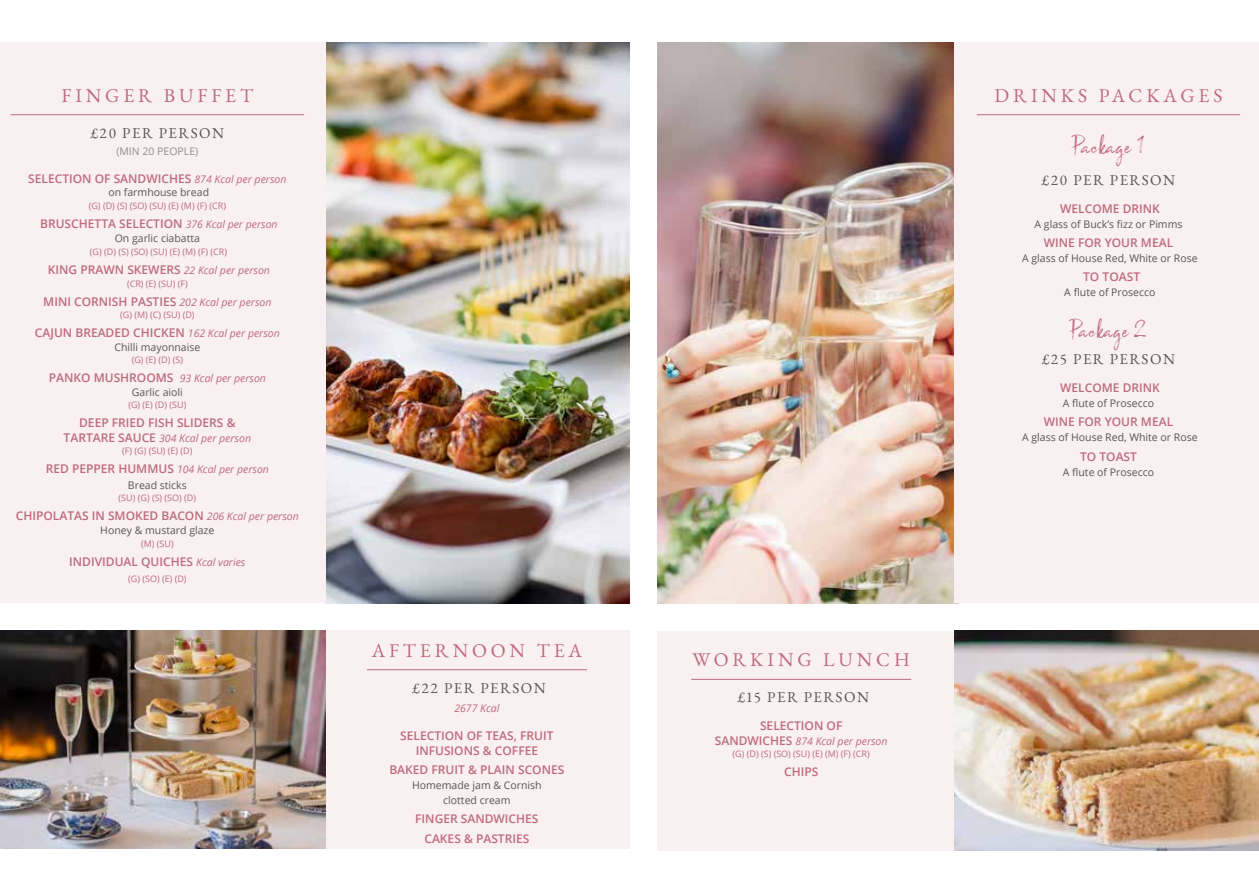
<style>
.page{position:relative;width:1259px;height:893px;background:#fff}
.page>*{position:absolute;margin:0;border:0;box-sizing:border-box;transform-origin:0 0}
.t1{font:30px "Broadcast Matter";color:#be6b7c}
.t2{font:19.5px "EB Garamond";letter-spacing:.2em;color:#be6b7c}
.t3{font:15px "EB Garamond";letter-spacing:.1em;color:#575756}
.t4{font:600 12px/15px "Open Sans";color:#be6b7c;text-align:center}
.t5{font:10.5px/15px "Open Sans";color:#575756;text-align:center}
.t6{font:italic 10.5px/13.5px "Open Sans";color:#be6b7c;text-align:center}
.t7{font:10.5px "Open Sans";color:#909090}
.t8{font:9px "Open Sans";color:#be6b7c}
.s1{font-weight:400;font-style:italic;font-size:10.5px}
.s2{font-weight:600;font-style:normal;font-size:12px}
.s3{font-style:normal;color:#575756}
</style>
<div class="page">
<img style="left:0;top:631px;width:325px;height:218px">
<div style="left:326px;top:631px;width:303px;height:218px;background:#f9f0f1"></div>
<img style="left:326px;top:43px;width:303px;height:560px">
<div style="left:0;top:43px;width:325px;height:560px;background:#f9f0f1"></div>
<img style="left:657px;top:43px;width:298px;height:560px">
<div style="left:657px;top:631px;width:304px;height:220px;background:#f9f0f1"></div>
<img style="left:955px;top:631px;width:304px;height:220px">
<hr style="left:11px;top:114px;width:293px;height:1px;background:#be6b7c">
<hr style="left:367px;top:669px;width:220px;height:1px;background:#be6b7c">
<hr style="left:691px;top:679px;width:220px;height:1px;background:#be6b7c">
<div style="left:955px;top:43px;width:304px;height:560px;background:#f9f0f1"></div>
<hr style="left:977px;top:114px;width:263px;height:1px;background:#be6b7c">
<h2 class="t2" style="left:61px;top:82px;width:193px">FINGER BUFFET</h2>
<p class="t3" style="left:91px;top:123px;width:135px">£20 PER PERSON</p>
<p class="t7" style="left:116px;top:144px;width:83px">(MIN 20 PEOPLE)</p>
<p class="t4" style="left:28px;top:171px;width:260px">SELECTION OF SANDWICHES <span class="s1">874 Kcal per person</span></p>
<p class="t5" style="left:108px;top:185px;width:102px">on farmhouse bread</p>
<p class="t8" style="left:89px;top:200px;width:139px">(G) (D) (S) (SO) (SU) (E) (M) (F) (CR)</p>
<p class="t4" style="left:40px;top:216px;width:239px">BRUSCHETTA SELECTION <span class="s1">376 Kcal per person</span></p>
<p class="t5" style="left:115px;top:230px;width:87px">On garlic ciabatta</p>
<p class="t8" style="left:90px;top:245px;width:139px">(G) (D) (S) (SO) (SU) (E) (M) (F) (CR)</p>
<p class="t4" style="left:48px;top:262px;width:223px">KING PRAWN SKEWERS <span class="s1">22 Kcal per person</span></p>
<p class="t8" style="left:127px;top:277px;width:62px">(CR) (E) (SU) (F)</p>
<p class="t4" style="left:43px;top:294px;width:230px">MINI CORNISH PASTIES <span class="s1">202 Kcal per person</span></p>
<p class="t8" style="left:120px;top:309px;width:76px">(G) (M) (C) (SU) (D)</p>
<p class="t4" style="left:35px;top:325px;width:246px">CAJUN BREADED CHICKEN <span class="s1">162 Kcal per person</span></p>
<p class="t5" style="left:114px;top:339px;width:87px">Chilli mayonnaise</p>
<p class="t8" style="left:132px;top:353px;width:53px">(G) (E) (D) (S)</p>
<p class="t6" style="left:49px;top:371px;width:219px"><span class="s2">PANKO MUSHROOMS</span> 93 Kcal per person<br><span class="s3">Garlic aioli</span></p>
<p class="t8" style="left:128px;top:398px;width:59px">(G) (E) (D) (SU)</p>
<p class="t4" style="left:79px;top:415px;width:158px">DEEP FRIED FISH SLIDERS &amp;</p>
<p class="t6" style="left:64px;top:431px;width:189px"><span class="s2">TARTARE SAUCE</span> 304 Kcal per person</p>
<p class="t8" style="left:122px;top:444px;width:72px">(F) (G) (SU) (E) (D)</p>
<p class="t6" style="left:46px;top:461px;width:225px;line-height:15.9px"><span class="s2">RED PEPPER HUMMUS</span> 104 Kcal per person<br><span class="s3">Bread sticks</span></p>
<p class="t8" style="left:119px;top:491px;width:79px">(SU) (G) (S) (SO) (D)</p>
<p class="t4" style="left:16px;top:508px;width:284px">CHIPOLATAS IN SMOKED BACON <span class="s1">206 Kcal per person</span></p>
<p class="t5" style="left:100px;top:522px;width:116px">Honey &amp; mustard glaze</p>
<p class="t8" style="left:141px;top:537px;width:34px">(M) (SU)</p>
<p class="t4" style="left:69px;top:554px;width:178px">INDIVIDUAL QUICHES <span class="s1">Kcal varies</span></p>
<p class="t8" style="left:128px;top:573px;width:60px">(G) (SO) (E) (D)</p>
<h2 class="t2" style="left:372px;top:637px;width:212px">AFTERNOON TEA</h2>
<p class="t3" style="left:412px;top:678px;width:135px">£22 PER PERSON</p>
<p class="t6" style="left:454px;top:701px;width:47px">2677 Kcal</p>
<p class="t4" style="left:400px;top:728px;width:155px">SELECTION OF TEAS, FRUIT<br>INFUSIONS &amp; COFFEE</p>
<p class="t4" style="left:389px;top:762px;width:177px">BAKED FRUIT &amp; PLAIN SCONES</p>
<p class="t5" style="left:412px;top:777px;width:131px">Homemade jam &amp; Cornish clotted cream</p>
<p class="t4" style="left:415px;top:809px;width:125px;line-height:19.2px">FINGER SANDWICHES<br>CAKES &amp; PASTRIES</p>
<h2 class="t2" style="left:692px;top:647px;width:219px">WORKING LUNCH</h2>
<p class="t3" style="left:738px;top:688px;width:132px">£15 PER PERSON</p>
<p class="t4" style="left:760px;top:718px;width:84px">SELECTION OF</p>
<p class="t6" style="left:715px;top:734px;width:174px"><span class="s2">SANDWICHES</span> 874 Kcal per person</p>
<p class="t8" style="left:732px;top:748px;width:139px">(G) (D) (S) (SO) (SU) (E) (M) (F) (CR)</p>
<p class="t4" style="left:784px;top:764px;width:36px">CHIPS</p>
<h2 class="t2" style="left:994px;top:82px;width:229px">DRINKS PACKAGES</h2>
<h1 class="t1" style="left:1072px;top:128px;width:75px">Package 1</h1>
<p class="t3" style="left:1042px;top:170px;width:135px">£20 PER PERSON</p>
<p class="t4" style="left:1060px;top:201px;width:101px">WELCOME DRINK</p>
<p class="t5" style="left:1034px;top:216px;width:149px">A glass of Buck’s fizz or Pimms</p>
<p class="t4" style="left:1044px;top:235px;width:131px">WINE FOR YOUR MEAL</p>
<p class="t5" style="left:1022px;top:250px;width:177px">A glass of House Red, White or Rose</p>
<p class="t4" style="left:1083px;top:269px;width:58px">TO TOAST</p>
<p class="t5" style="left:1064px;top:285px;width:93px">A flute of Prosecco</p>
<h1 class="t1" style="left:1069px;top:312px;width:79px">Package 2</h1>
<p class="t3" style="left:1042px;top:350px;width:134px">£25 PER PERSON</p>
<p class="t4" style="left:1060px;top:380px;width:101px">WELCOME DRINK</p>
<p class="t5" style="left:1063px;top:396px;width:93px">A flute of Prosecco</p>
<p class="t4" style="left:1044px;top:414px;width:131px">WINE FOR YOUR MEAL</p>
<p class="t5" style="left:1022px;top:430px;width:177px">A glass of House Red, White or Rose</p>
<p class="t4" style="left:1080px;top:449px;width:58px">TO TOAST</p>
<p class="t5" style="left:1063px;top:464px;width:93px">A flute of Prosecco</p>
</div>
